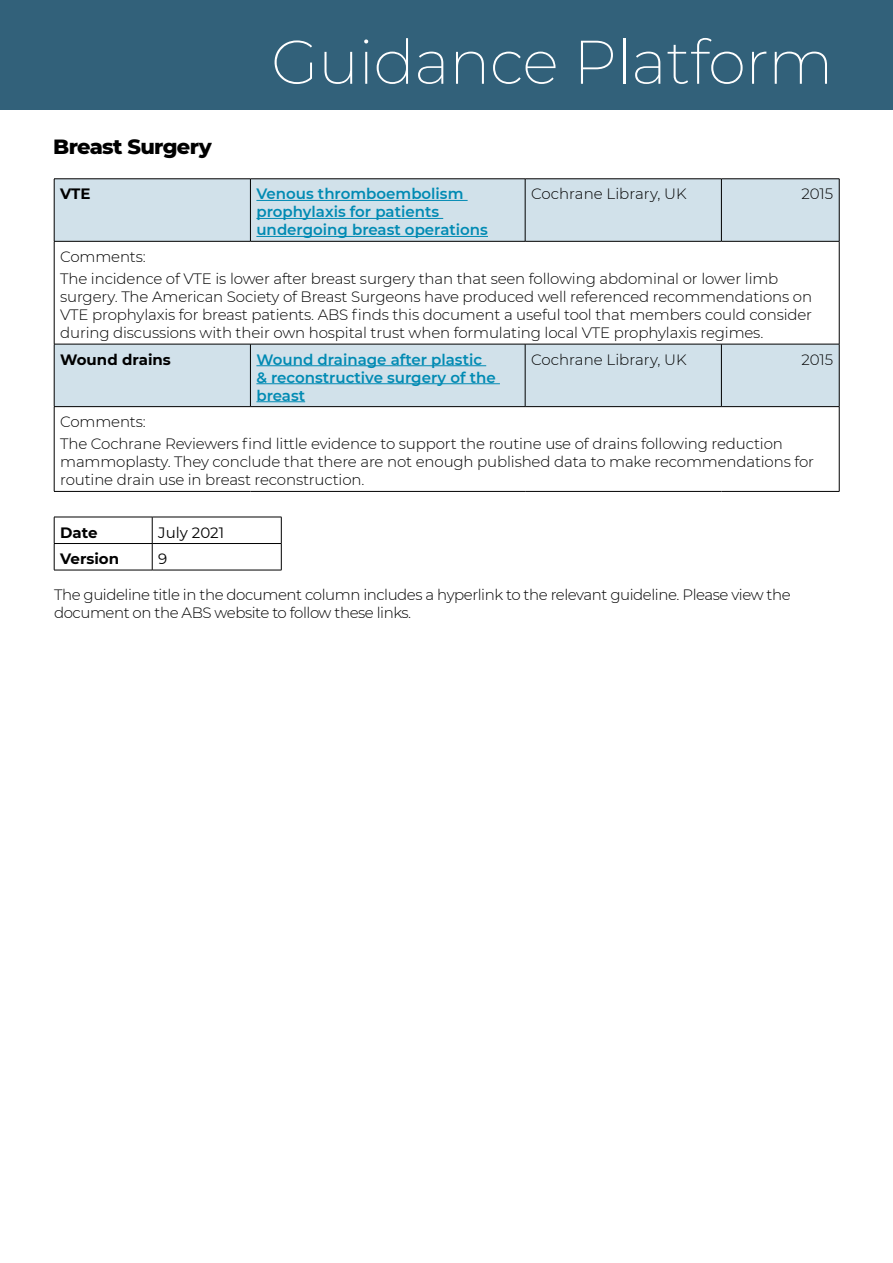
<style>
.page{position:relative;width:893px;height:1263px;background:#fff}
.page>*{position:absolute;margin:0;border:0;box-sizing:border-box;transform-origin:0 0}
.t1{font:200 61.5px "Montserrat";letter-spacing:-.01em;color:#fff}
.t2{font:800 21px "Montserrat";letter-spacing:-.03em;color:#000}
.t3{font:300 15px/18px "Montserrat";letter-spacing:-.01em;color:#000}
.t4{font:300 15px/18px "Montserrat";letter-spacing:-.03em;color:#000}
.t5{font:600 15px/18px "Montserrat";color:#008ab3}
.t6{font:700 15px "Montserrat";color:#000}
.t7{font:15px "Montserrat";color:#000}
</style>
<div class="page">
<div style="left:0;top:0;width:893px;height:109px;background:#32617a"></div>
<svg style="left:55px;top:180px;width:784px;height:226px;fill:#d1e1ea"></svg>
<hr style="left:54px;top:179px;width:196px;height:1px;background:#000">
<hr style="left:54px;top:179px;width:1px;height:62px;background:#000">
<hr style="left:250px;top:179px;width:275px;height:1px;background:#000">
<hr style="left:250px;top:179px;width:1px;height:62px;background:#000">
<hr style="left:525px;top:179px;width:196px;height:1px;background:#000">
<hr style="left:525px;top:179px;width:1px;height:62px;background:#000">
<hr style="left:721px;top:179px;width:118px;height:1px;background:#000">
<hr style="left:721px;top:179px;width:1px;height:62px;background:#000">
<hr style="left:839px;top:179px;width:1px;height:62px;background:#000">
<hr style="left:54px;top:241px;width:196px;height:1px;background:#000">
<hr style="left:54px;top:241px;width:1px;height:103px;background:#000">
<hr style="left:250px;top:241px;width:275px;height:1px;background:#000">
<hr style="left:525px;top:241px;width:196px;height:1px;background:#000">
<hr style="left:721px;top:241px;width:118px;height:1px;background:#000">
<hr style="left:839px;top:241px;width:1px;height:103px;background:#000">
<hr style="left:54px;top:344px;width:196px;height:1px;background:#000">
<hr style="left:54px;top:344px;width:1px;height:62px;background:#000">
<hr style="left:250px;top:344px;width:275px;height:1px;background:#000">
<hr style="left:250px;top:344px;width:1px;height:62px;background:#000">
<hr style="left:525px;top:344px;width:196px;height:1px;background:#000">
<hr style="left:525px;top:344px;width:1px;height:62px;background:#000">
<hr style="left:721px;top:344px;width:118px;height:1px;background:#000">
<hr style="left:721px;top:344px;width:1px;height:62px;background:#000">
<hr style="left:839px;top:344px;width:1px;height:62px;background:#000">
<hr style="left:54px;top:406px;width:196px;height:1px;background:#000">
<hr style="left:54px;top:407px;width:1px;height:84px;background:#000">
<hr style="left:250px;top:406px;width:275px;height:1px;background:#000">
<hr style="left:525px;top:406px;width:196px;height:1px;background:#000">
<hr style="left:721px;top:406px;width:118px;height:1px;background:#000">
<hr style="left:839px;top:407px;width:1px;height:84px;background:#000">
<hr style="left:54px;top:491px;width:196px;height:1px;background:#000">
<hr style="left:250px;top:491px;width:275px;height:1px;background:#000">
<hr style="left:525px;top:491px;width:196px;height:1px;background:#000">
<hr style="left:721px;top:491px;width:118px;height:1px;background:#000">
<hr style="left:256px;top:200px;width:212px;height:1px;background:#008ab3">
<hr style="left:256px;top:218px;width:187px;height:1px;background:#008ab3">
<hr style="left:256px;top:236px;width:232px;height:1px;background:#008ab3">
<hr style="left:256px;top:365px;width:230px;height:1px;background:#008ab3">
<hr style="left:256px;top:383px;width:244px;height:1px;background:#008ab3">
<hr style="left:256px;top:401px;width:49px;height:1px;background:#008ab3">
<hr style="left:54px;top:517px;width:98px;height:1px;background:#000">
<hr style="left:152px;top:517px;width:129px;height:1px;background:#000">
<hr style="left:54px;top:543px;width:98px;height:1px;background:#000">
<svg style="left:54px;top:517px;width:1px;height:53px"></svg>
<hr style="left:152px;top:543px;width:129px;height:1px;background:#000">
<svg style="left:152px;top:517px;width:1px;height:53px"></svg>
<svg style="left:281px;top:517px;width:1px;height:53px"></svg>
<hr style="left:54px;top:570px;width:98px;height:1px;background:#000">
<hr style="left:152px;top:570px;width:129px;height:1px;background:#000">
<h1 class="t1" style="left:271px;top:21px;width:564px">Guidance Platform</h1>
<h2 class="t2" style="left:53px;top:131px;width:160px">Breast Surgery</h2>
<p class="t6" style="left:60px;top:183px;width:32px">VTE</p>
<p class="t5" style="left:256px;top:184px;width:233px">Venous thromboembolism prophylaxis for patients undergoing breast operations</p>
<p class="t3" style="left:531px;top:184px;width:157px">Cochrane Library, UK</p>
<p class="t3" style="left:801px;top:184px;width:33px">2015</p>
<p class="t3" style="left:60px;top:245px;width:720px;line-height:22.2px">Comments:<br>The incidence of VTE is lower after breast surgery than that seen following abdominal or lower limb</p>
<p class="t3" style="left:60px;top:287px;width:753px;text-align:justify">surgery. The American Society of Breast Surgeons have produced well referenced recommendations on VTE prophylaxis for breast patients. ABS finds this document a useful tool that members could consider during discussions with their own hospital trust when formulating local VTE prophylaxis regimes.</p>
<p class="t6" style="left:60px;top:348px;width:112px">Wound drains</p>
<p class="t5" style="left:256px;top:350px;width:241px">Wound drainage after plastic &amp; reconstructive surgery of the breast</p>
<p class="t3" style="left:531px;top:350px;width:157px">Cochrane Library, UK</p>
<p class="t3" style="left:801px;top:350px;width:33px">2015</p>
<p class="t3" style="left:60px;top:410px;width:724px;line-height:22.2px">Comments:<br>The Cochrane Reviewers find little evidence to support the routine use of drains following reduction</p>
<p class="t3" style="left:60px;top:453px;width:755px">mammoplasty. They conclude that there are not enough published data to make recommendations for routine drain use in breast reconstruction.</p>
<p class="t6" style="left:60px;top:521px;width:39px">Date</p>
<p class="t7" style="left:158px;top:522px;width:67px">July 2021</p>
<p class="t6" style="left:60px;top:548px;width:60px">Version</p>
<p class="t7" style="left:158px;top:548px;width:11px">9</p>
<p class="t4" style="left:54px;top:585px;width:738px">The guideline title in the document column includes a hyperlink to the relevant guideline. Please view the document on the ABS website to follow these links.</p>
</div>
